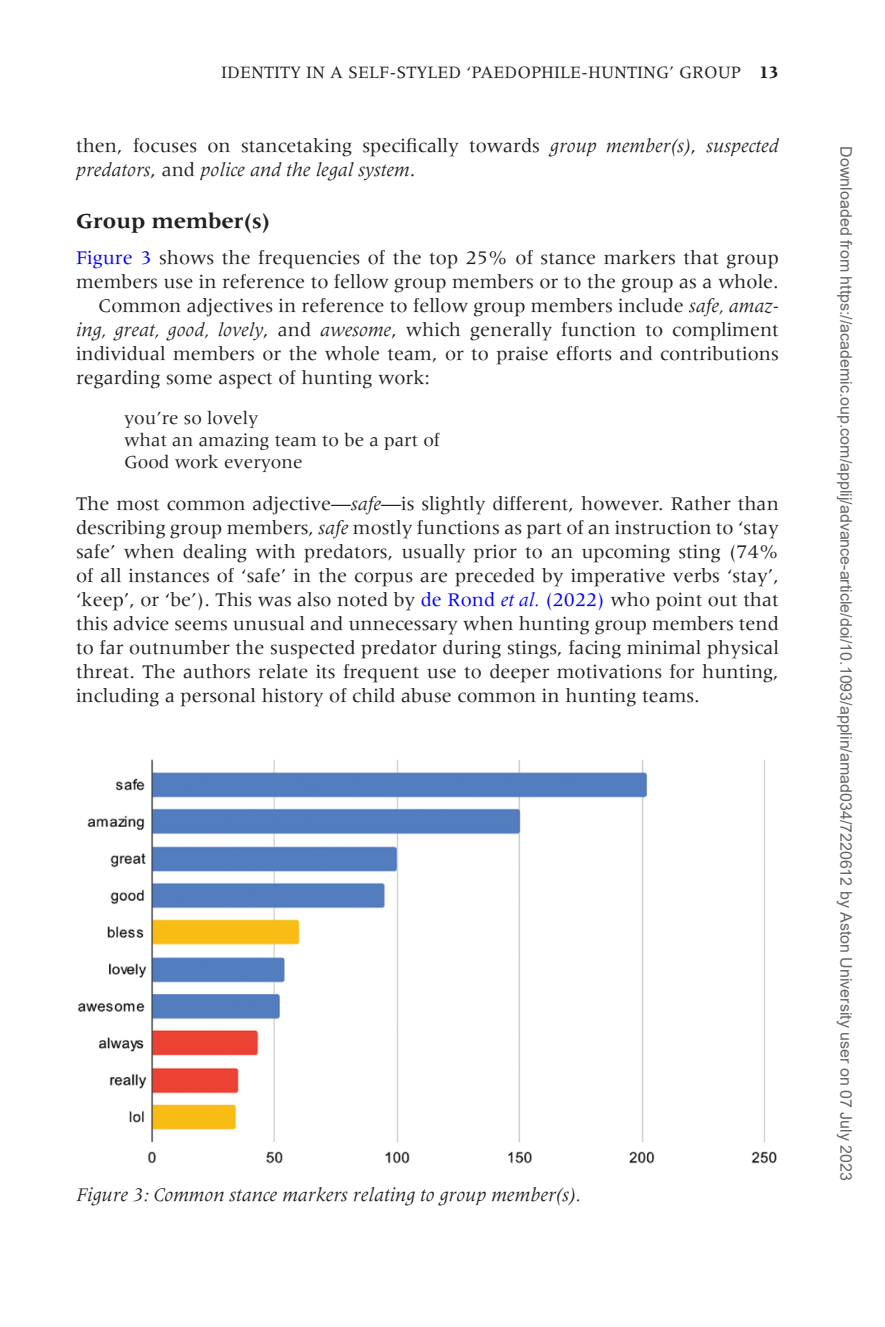
<style>
.page{position:relative;width:885px;height:1327px;background:#fff}
.page>*{position:absolute;margin:0;border:0;box-sizing:border-box;transform-origin:0 0}
.t1{font:700 22px "Meridien LT Std";color:#231f20}
.t2{font:20px/24px "Meridien LT Std";color:#231f20;text-align:justify}
.t3{font:italic 20px/24px "Meridien LT Std";color:#231f20}
.t4{font:19px/22px "Meridien LT Std";color:#231f20}
.t5{font:18px "Meridien LT Std";color:#231f20}
.t6{font:16px "Arial";color:#666}
.s1{font-weight:700}
.s2{font-style:normal}
.s3{color:#00f}
.s4{font-style:italic}
.s5{font-style:italic;color:#00f}
</style>
<div class="page">
<img style="left:78px;top:759px;width:699px;height:405px">
<p class="t5" style="left:221px;top:62px;width:559px">IDENTITY IN A SELF-STYLED ‘PAEDOPHILE-HUNTING’ GROUP <span class="s1">13</span></p>
<p class="t3" style="left:76px;top:134px;width:704px"><span class="s2">then, focuses on stancetaking specifically towards</span> group member(s)<span class="s2">,</span> suspected predators<span class="s2">, and</span> police and the legal system<span class="s2">.</span></p>
<p class="t1" style="left:76px;top:208px;width:196px">Group member(s)</p>
<p class="t2" style="left:76px;top:245px;width:704px"><span class="s3">Figure 3</span> shows the frequencies of the top 25% of stance markers that group</p>
<p class="t2" style="left:76px;top:269px;width:704px">members use in reference to fellow group members or to the group as a whole.</p>
<p class="t2" style="left:98px;top:293px;width:682px">Common adjectives in reference to fellow group members include <span class="s4">safe, amaz-</span></p>
<p class="t2" style="left:76px;top:317px;width:704px"><span class="s4">ing, great, good, lovely</span>, and <span class="s4">awesome</span>, which generally function to compliment</p>
<p class="t2" style="left:76px;top:341px;width:704px">individual members or the whole team, or to praise efforts and contributions</p>
<p class="t2" style="left:76px;top:365px;width:355px">regarding some aspect of hunting work:</p>
<p class="t4" style="left:124px;top:407px;width:317px">you’re so lovely<br>what an amazing team to be a part of<br>Good work everyone</p>
<p class="t2" style="left:76px;top:491px;width:704px">The most common adjective—<span class="s4">safe</span>—is slightly different, however. Rather than describing group members, <span class="s4">safe</span> mostly functions as part of an instruction to ‘stay safe’ when dealing with predators, usually prior to an upcoming sting (74% of all instances of ‘safe’ in the corpus are preceded by imperative verbs ‘stay’, ‘keep’, or ‘be’). This was also noted by <span class="s3">de Rond</span> <span class="s5">et al.</span> <span class="s3">(2022)</span> who point out that this advice seems unusual and unnecessary when hunting group members tend to far outnumber the suspected predator during stings, facing minimal physical threat. The authors relate its frequent use to deeper motivations for hunting, including a personal history of child abuse common in hunting teams.</p>
<p class="t3" style="left:76px;top:1182px;width:506px">Figure 3: Common stance markers relating to group member(s).</p>
<p class="t6" style="left:852px;top:146px;width:1035px;rotate:90deg">Downloaded from https://academic.oup.com/applij/advance-article/doi/10.1093/applin/amad034/7220612 by Aston University user on 07 July 2023</p>
</div>
